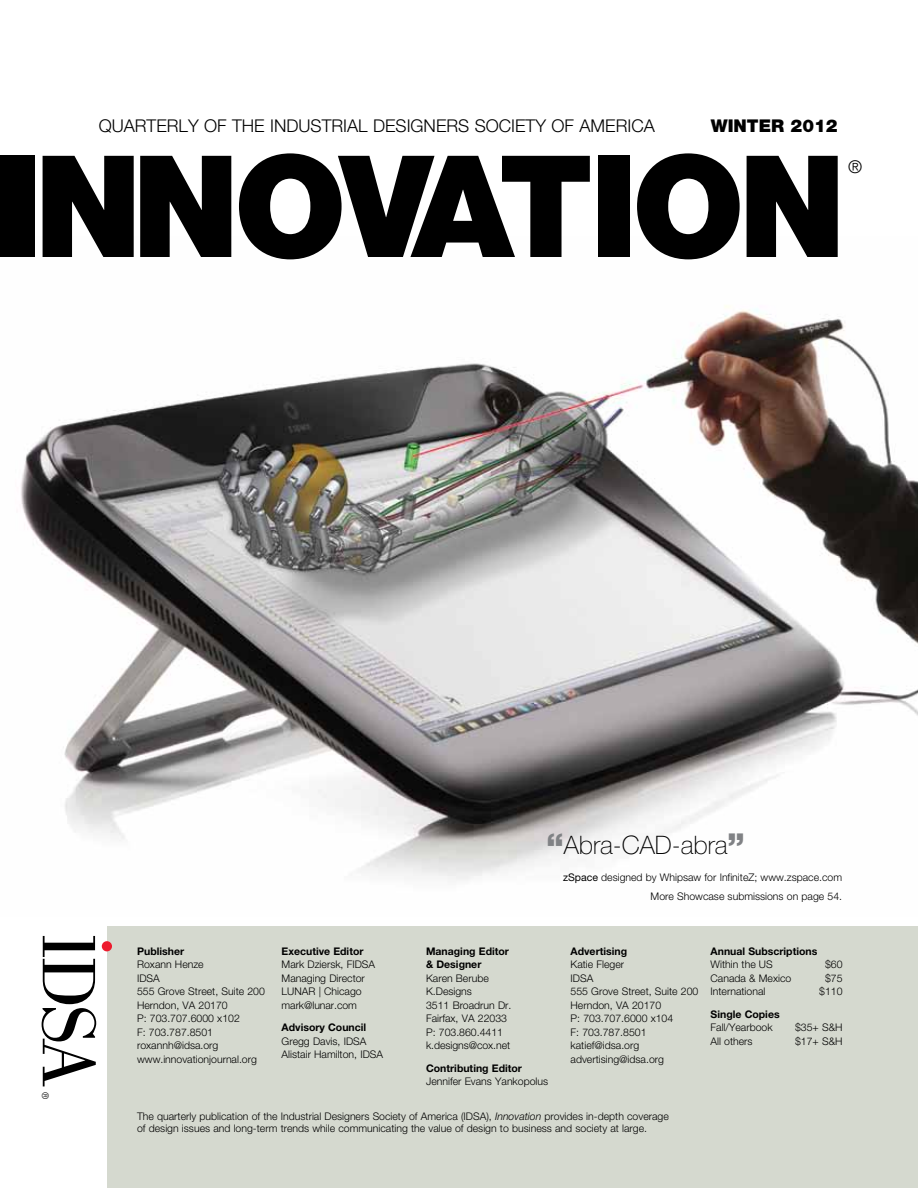
<style>
.page{position:relative;width:918px;height:1188px;background:#fff}
.page>*{position:absolute;margin:0;border:0;box-sizing:border-box;transform-origin:0 0}
.t1{font:100 25.5px "Helvetica Neue";color:#000}
.t2{font:300 17.55px "Helvetica Neue";color:#000}
.t3{font:900 17.55px "Helvetica Neue";color:#000}
.t4{font:300 10.5px/13.5px "Helvetica Neue";color:#000}
.t5{font:700 10.5px/13.5px "Helvetica Neue";color:#000}
.t6{font:300 9.15px "Helvetica Neue";color:#000}
.s1{font-weight:900;font-size:33px;color:#808285}
.s2{font-weight:400}
.s3{font-style:italic}
</style>
<div class="page">
<img style="left:21px;top:237px;width:897px;height:644px">
<div style="left:0;top:156px;width:35px;height:101px;background:#000"></div>
<svg style="left:43px;top:156px;width:91px;height:101px"></svg>
<svg style="left:140px;top:156px;width:91px;height:101px"></svg>
<svg style="left:239px;top:153px;width:351px;height:106px"></svg>
<div style="left:599px;top:156px;width:31px;height:101px;background:#000"></div>
<svg style="left:637px;top:153px;width:103px;height:106px"></svg>
<svg style="left:747px;top:156px;width:91px;height:101px"></svg>
<div style="left:108px;top:926px;width:810px;height:262px;background:#d5d9cf"></div>
<svg style="left:42px;top:936px;width:54px;height:150px"></svg>
<div style="left:102px;top:941px;width:10px;height:10px;background:#ed1c2e;border-radius:50%"></div>
<h2 class="t2" style="left:99px;top:115px;width:558px">QUARTERLY OF THE INDUSTRIAL DESIGNERS SOCIETY OF AMERICA</h2>
<h2 class="t3" style="left:711px;top:115px;width:128px">WINTER 2012</h2>
<h2 class="t2" style="left:848px;top:156px;width:16px">®</h2>
<p class="t6" style="left:51px;top:1092px;width:9px;rotate:90deg">®</p>
<p class="t5" style="left:137px;top:944px;width:49px">Publisher</p>
<p class="t4" style="left:137px;top:958px;width:129px">Roxann Henze<br>IDSA<br>555 Grove Street, Suite 200<br>Herndon, VA 20170<br>P: 703.707.6000 x102<br>F: 703.787.8501 roxannh@idsa.org www.innovationjournal.org</p>
<p class="t5" style="left:282px;top:944px;width:83px">Executive Editor</p>
<p class="t4" style="left:282px;top:958px;width:95px">Mark Dziersk, FIDSA<br>Managing Director<br>Lunar | Chicago mark@lunar.com</p>
<p class="t5" style="left:282px;top:1021px;width:86px">Advisory Council</p>
<p class="t4" style="left:282px;top:1034px;width:103px">Gregg Davis, IDSA<br>Alistair Hamilton, IDSA</p>
<h1 class="t1" style="left:547px;top:830px;width:200px"><span class="s1">“</span>Abra-CAD-abra<span class="s1">”</span></h1>
<p class="t4" style="left:563px;top:868px;width:281px;line-height:18.9px;text-align:right"><span class="s2">zSpace</span> designed by Whipsaw for InfiniteZ; www.zspace.com<br>More Showcase submissions on page 54.</p>
<p class="t5" style="left:426px;top:944px;width:84px">Managing Editor &amp; Designer</p>
<p class="t4" style="left:426px;top:971px;width:87px">Karen Berube<br>K.Designs<br>3511 Broadrun Dr.<br>Fairfax, VA 22033<br>P: 703.860.4411 k.designs@cox.net</p>
<p class="t5" style="left:426px;top:1061px;width:97px">Contributing Editor</p>
<p class="t4" style="left:426px;top:1075px;width:124px">Jennifer Evans Yankopolus</p>
<p class="t5" style="left:571px;top:944px;width:58px">Advertising</p>
<p class="t4" style="left:571px;top:958px;width:129px">Katie Fleger<br>IDSA<br>555 Grove Street, Suite 200<br>Herndon, VA 20170<br>P: 703.707.6000 x104<br>F: 703.787.8501 katief@idsa.org advertising@idsa.org</p>
<p class="t5" style="left:711px;top:944px;width:108px">Annual Subscriptions</p>
<p class="t4" style="left:711px;top:958px;width:64px">Within the US</p>
<p class="t4" style="left:825px;top:958px;width:19px">$60</p>
<p class="t4" style="left:711px;top:971px;width:82px">Canada &amp; Mexico</p>
<p class="t4" style="left:825px;top:971px;width:19px">$75</p>
<p class="t4" style="left:711px;top:985px;width:56px">International</p>
<p class="t4" style="left:819px;top:985px;width:25px">$110</p>
<p class="t5" style="left:711px;top:1007px;width:71px">Single Copies</p>
<p class="t4" style="left:711px;top:1021px;width:64px">Fall/Yearbook</p>
<p class="t4" style="left:795px;top:1021px;width:49px">$35+ S&amp;H</p>
<p class="t4" style="left:711px;top:1034px;width:44px">All others</p>
<p class="t4" style="left:795px;top:1034px;width:49px">$17+ S&amp;H</p>
<p class="t4" style="left:137px;top:1110px;width:533px;line-height:12.6px">The quarterly publication of the Industrial Designers Society of America (IDSA), <span class="s3">Innovation</span> provides in-depth coverage of design issues and long-term trends while communicating the value of design to business and society at large.</p>
</div>
